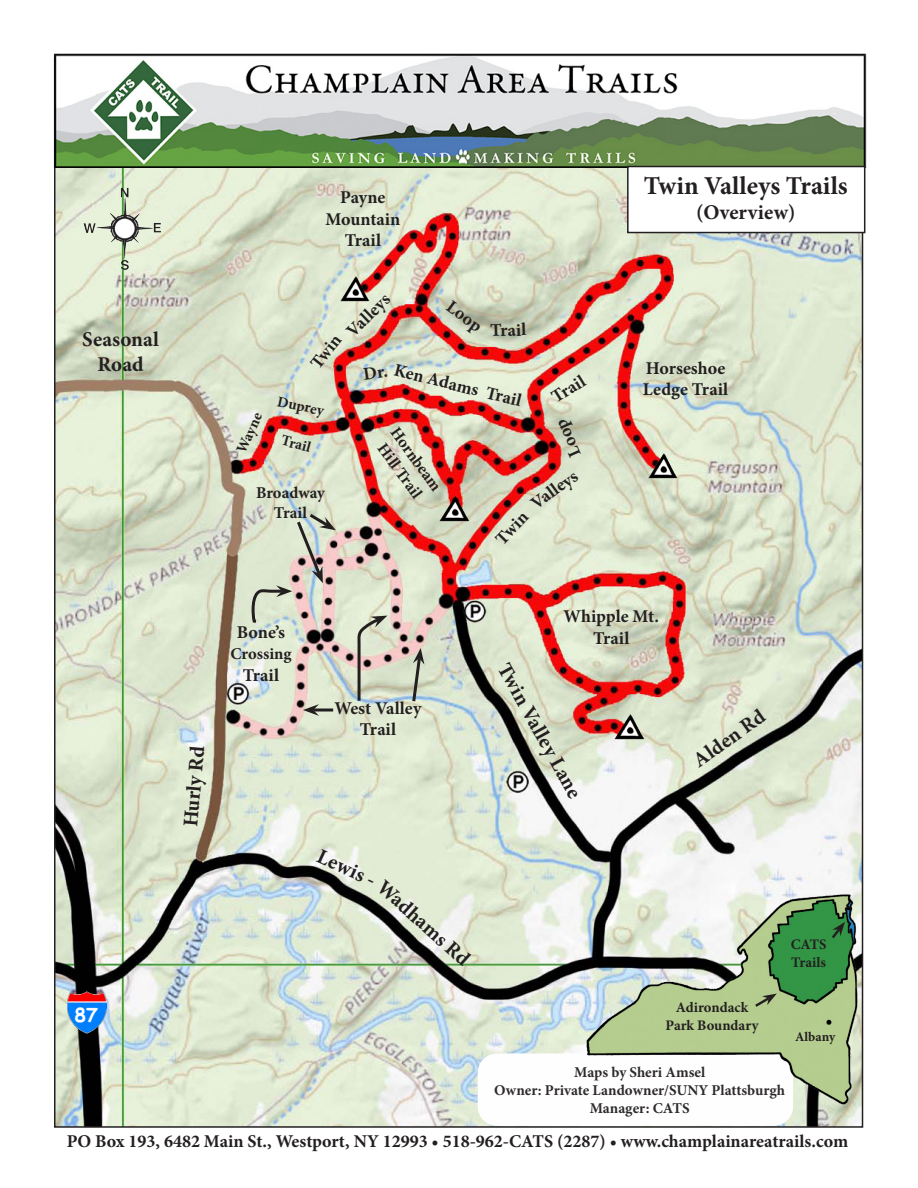
<style>
.page{position:relative;width:918px;height:1188px;background:#fff}
.page>*{position:absolute;margin:0;border:0;box-sizing:border-box;transform-origin:0 0}
.t1{font:700 25.8px "Minion Pro";letter-spacing:.005em;color:#231f20}
.t2{font:700 21px/25.2px "Minion Pro";letter-spacing:.005em;color:#231f20;text-align:center}
.t3{font:700 19.2px "Comic Sans MS";color:#fff}
.t4{font:700 18px/21.6px "Minion Pro";color:#231f20;text-align:center}
.t5{font:700 16.5px/19.8px "Minion Pro";color:#231f20;text-align:center}
.t6{font:700 15px/18px "Minion Pro";color:#231f20;text-align:center}
.t7{font:700 14.55px/17.5px "Minion Pro";color:#231f20}
.t8{font:700 13.35px "Minion Pro";letter-spacing:-.005em;color:#231f20}
</style>
<div class="page">
<img style="left:57px;top:168px;width:803px;height:957px">
<img style="left:82px;top:181px;width:85px;height:93px">
<img style="left:53px;top:53px;width:814px;height:115px">
<div style="left:628px;top:167px;width:237px;height:66px;background:#fff"></div>
<div style="left:627px;top:166px;width:238px;height:67px;border:2px solid #231f20"></div>
<div style="left:479px;top:1055px;width:313px;height:70px;background:#fff;border-radius:18px"></div>
<div style="left:478px;top:1053px;width:315px;height:73px;border:3px solid #fff;border-radius:18px"></div>
<img style="left:559px;top:870px;width:305px;height:258px">
<svg style="left:752px;top:994px;width:25px;height:15px"></svg>
<svg style="left:829px;top:922px;width:16px;height:19px"></svg>
<img style="left:68px;top:992px;width:38px;height:41px">
<hr style="left:313px;top:709px;width:20px;height:3px;background:#231f20">
<svg style="left:303px;top:704px;width:16px;height:12px"></svg>
<svg style="left:410px;top:648px;width:14px;height:57px"></svg>
<svg style="left:356px;top:616px;width:31px;height:88px;background:#c0c1b2"></svg>
<img style="left:340px;top:276px;width:30px;height:25px">
<img style="left:440px;top:497px;width:29px;height:25px">
<img style="left:615px;top:715px;width:29px;height:25px">
<img style="left:648px;top:454px;width:30px;height:24px">
<img style="left:251px;top:511px;width:85px;height:114px">
<svg style="left:363px;top:366px;width:25px;height:14px"></svg>
<p class="t2" style="left:82px;top:326px;width:78px">Seasonal<br>Road</p>
<p class="t4" style="left:340px;top:186px;width:47px">Payne</p>
<p class="t4" style="left:325px;top:208px;width:76px">Mountain<br>Trail</p>
<p class="t4" style="left:342px;top:326px;width:55px;rotate:-44deg">Valleys</p>
<p class="t4" style="left:455px;top:296px;width:41px;rotate:36deg">Loop</p>
<p class="t4" style="left:490px;top:320px;width:38px;rotate:-2deg">Trail</p>
<p class="t4" style="left:306px;top:360px;width:40px;rotate:-52deg">Twin</p>
<p class="t4" style="left:397px;top:359px;width:132px;rotate:14deg">Ken Adams Trail</p>
<p class="t4" style="left:547px;top:389px;width:38px;rotate:-32deg">Trail</p>
<p class="t6" style="left:280px;top:392px;width:49px;rotate:12deg">Duprey</p>
<p class="t6" style="left:232px;top:448px;width:44px;rotate:-65deg">Wayne</p>
<p class="t4" style="left:566px;top:460px;width:41px;rotate:-114deg">Loop</p>
<p class="t5" style="left:402px;top:423px;width:76px;rotate:54deg">Hornbeam</p>
<p class="t6" style="left:284px;top:431px;width:32px;rotate:15deg">Trail</p>
<p class="t5" style="left:389px;top:439px;width:65px;rotate:54deg">Hill Trail</p>
<p class="t4" style="left:526px;top:496px;width:55px;rotate:-36deg">Valleys</p>
<p class="t5" style="left:256px;top:483px;width:70px">Broadway<br>Trail</p>
<p class="t4" style="left:491px;top:534px;width:40px;rotate:-46deg">Twin</p>
<p class="t1" style="left:644px;top:167px;width:206px">Twin Valleys Trails</p>
<p class="t2" style="left:696px;top:199px;width:101px">(Overview)</p>
<p class="t4" style="left:643px;top:357px;width:87px;text-align:left">Horseshoe<br>Ledge Trail</p>
<p class="t3" style="left:75px;top:1001px;width:25px">87</p>
<p class="t4" style="left:237px;top:621px;width:49px">Bone’s</p>
<p class="t5" style="left:230px;top:644px;width:63px">Crossing</p>
<p class="t4" style="left:243px;top:664px;width:38px">Trail</p>
<p class="t2" style="left:178px;top:826px;width:83px;rotate:-85deg">Hurly Rd</p>
<p class="t4" style="left:334px;top:697px;width:89px">West Valley</p>
<p class="t4" style="left:360px;top:719px;width:38px">Trail</p>
<p class="t2" style="left:324px;top:843px;width:64px;rotate:25deg">Lewis -</p>
<p class="t2" style="left:389px;top:874px;width:118px;rotate:42deg">Wadhams Rd</p>
<p class="t4" style="left:564px;top:605px;width:97px">Whipple Mt.<br>Trail</p>
<p class="t2" style="left:514px;top:658px;width:152px;rotate:61deg">Twin Valley Lane</p>
<p class="t2" style="left:688px;top:751px;width:85px;rotate:-35deg">Alden Rd</p>
<p class="t7" style="left:676px;top:999px;width:74px">Adirondack</p>
<p class="t7" style="left:666px;top:1016px;width:94px">Park Boundary</p>
<p class="t7" style="left:791px;top:936px;width:37px">CATS<br>Trails</p>
<p class="t8" style="left:795px;top:1027px;width:42px">Albany</p>
<p class="t6" style="left:494px;top:1063px;width:293px">Maps by Sheri Amsel<br>Owner: Private Landowner/SUNY Plattsburgh<br>Manager: CATS</p>
<p class="t4" style="left:67px;top:1130px;width:783px">PO Box 193, 6482 Main St., Westport, NY 12993 • 518-962-CATS (2287) • www.champlainareatrails.com</p>
</div>
